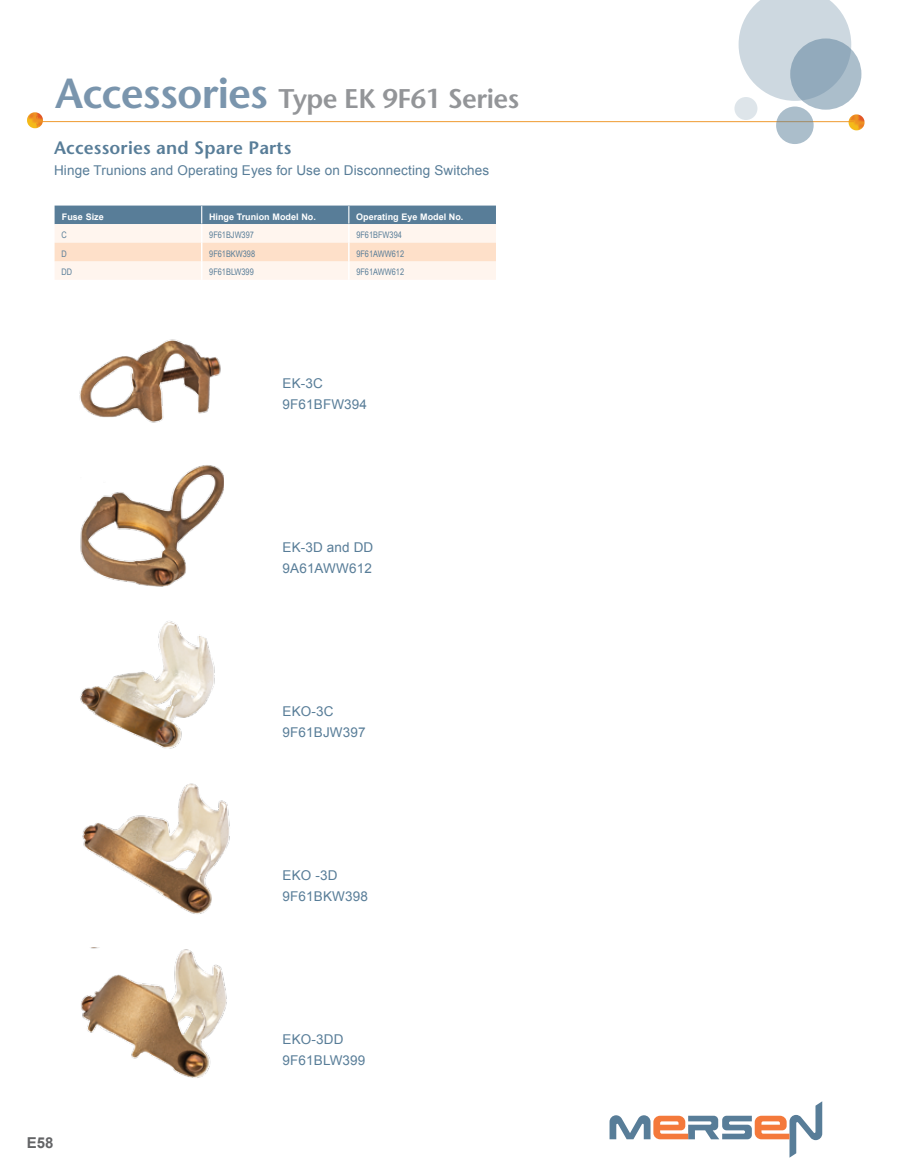
<style>
.page{position:relative;width:905px;height:1175px;background:#fff}
.page>*{position:absolute;margin:0;border:0;box-sizing:border-box;transform-origin:0 0}
.t1{font:600 27px "Stone Sans Std";letter-spacing:-.02em;color:#939598}
.t2{font:600 18px "Stone Sans Std";letter-spacing:.01em;color:#587d98}
.t3{font:700 15px "Arial";color:#636466}
.t4{font:13.5px/21px "Arial";letter-spacing:.01em;color:#587d98}
.t5{font:9px "Arial Narrow";color:#587d98}
.t6{font:700 9px "Arial";color:#fff}
.s1{font-size:42px;color:#7a95ad}
</style>
<div class="page">
<svg style="left:848px;top:114px;width:16px;height:16px"></svg>
<hr style="left:35px;top:121px;width:818px;height:1px;background:#ee9321">
<svg style="left:27px;top:112px;width:16px;height:16px"></svg>
<svg style="left:738px;top:0;width:113px;height:101px"></svg>
<svg style="left:790px;top:38px;width:71px;height:72px;background:#9bb1c1"></svg>
<svg style="left:776px;top:106px;width:37px;height:38px"></svg>
<div style="left:734px;top:97px;width:23px;height:23px;background:#dee5ea;border-radius:50%"></div>
<svg style="left:609px;top:1101px;width:213px;height:56px"></svg>
<svg style="left:55px;top:205px;width:441px;height:75px;background:#d5d2d0"></svg>
<img style="left:79px;top:339px;width:142px;height:84px">
<img style="left:80px;top:465px;width:144px;height:121px">
<div style="left:195px;top:561px;width:42px;height:36px;background:#fff"></div>
<img style="left:80px;top:621px;width:135px;height:128px">
<div style="left:203px;top:594px;width:34px;height:32px;background:#fff"></div>
<img style="left:81px;top:947px;width:146px;height:131px">
<img style="left:82px;top:783px;width:148px;height:131px">
<div style="left:88px;top:779px;width:79px;height:15px;background:#fff"></div>
<h1 class="t1" style="left:55px;top:82px;width:465px"><span class="s1">Accessories</span> Type EK 9F61 Series</h1>
<h2 class="t2" style="left:54px;top:137px;width:239px">Accessories and Spare Parts</h2>
<p class="t4" style="left:54px;top:160px;width:437px">Hinge Trunions and Operating Eyes for Use on Disconnecting Switches</p>
<p class="t6" style="left:62px;top:210px;width:43px">Fuse Size</p>
<p class="t6" style="left:209px;top:210px;width:108px">Hinge Trunion Model No.</p>
<p class="t6" style="left:356px;top:210px;width:109px">Operating Eye Model No.</p>
<p class="t5" style="left:61px;top:228px;width:7px">C</p>
<p class="t5" style="left:209px;top:228px;width:46px">9F61BJW397</p>
<p class="t5" style="left:356px;top:228px;width:47px">9F61BFW394</p>
<p class="t5" style="left:61px;top:247px;width:7px">D</p>
<p class="t5" style="left:209px;top:247px;width:47px">9F61BKW398</p>
<p class="t5" style="left:356px;top:247px;width:49px">9F61AWW612</p>
<p class="t5" style="left:61px;top:265px;width:12px">DD</p>
<p class="t5" style="left:209px;top:265px;width:46px">9F61BLW399</p>
<p class="t5" style="left:356px;top:265px;width:49px">9F61AWW612</p>
<p class="t4" style="left:282px;top:373px;width:86px">EK-3C<br>9F61BFW394</p>
<p class="t4" style="left:282px;top:537px;width:92px">EK-3D and DD<br>9A61AWW612</p>
<p class="t4" style="left:282px;top:701px;width:84px">EKO-3C<br>9F61BJW397</p>
<p class="t4" style="left:282px;top:864px;width:87px">EKO -3D<br>9F61BKW398</p>
<p class="t3" style="left:27px;top:1132px;width:28px">E58</p>
<p class="t4" style="left:282px;top:1028px;width:84px">EKO-3DD<br>9F61BLW399</p>
</div>
